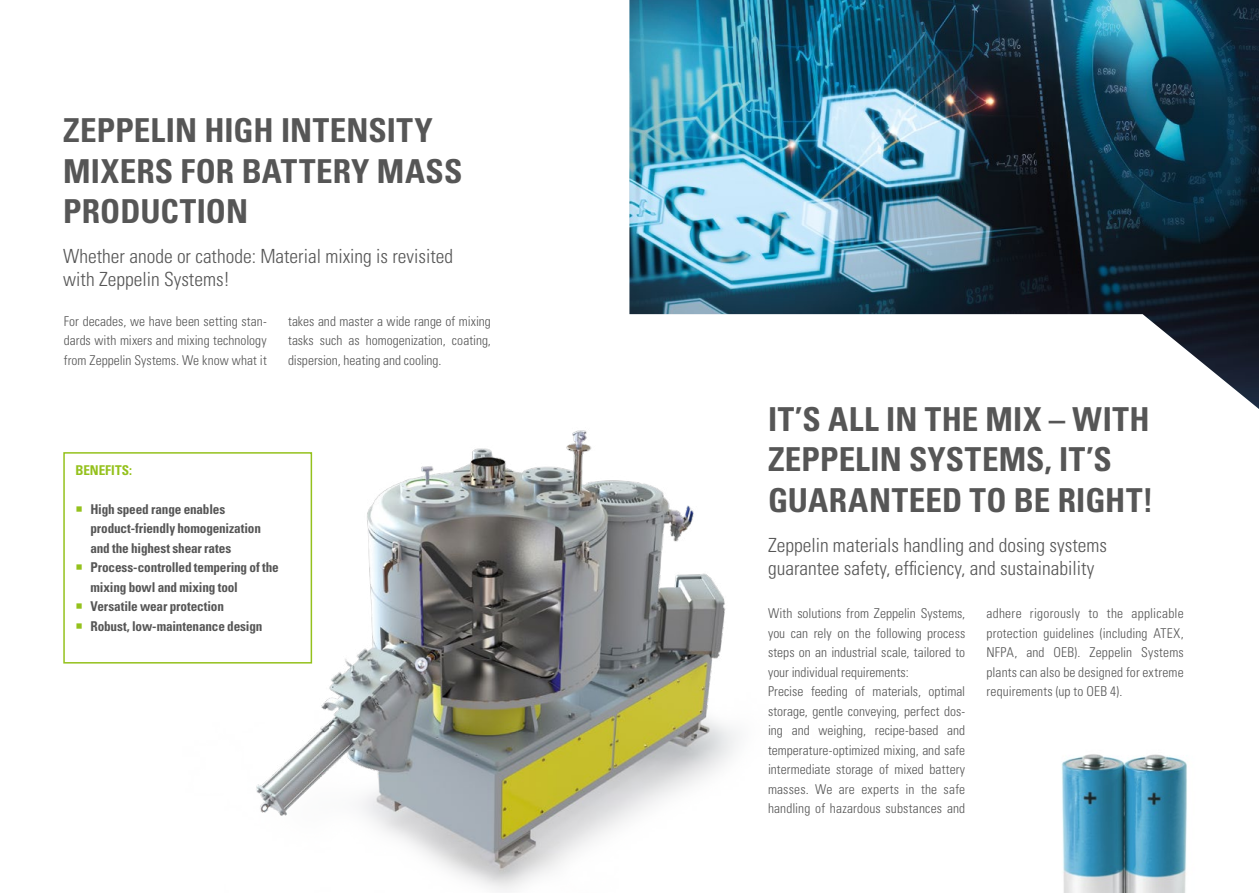
<style>
.page{position:relative;width:1259px;height:893px;background:#fff}
.page>*{position:absolute;margin:0;border:0;box-sizing:border-box;transform-origin:0 0}
.t1{font:700 condensed 33px/40.5px "Univers LT Std";letter-spacing:.005em;color:#565656}
.t2{font:300 condensed 19.5px/23.2px "Univers LT Std";color:#565656}
.t3{font:300 condensed 13.5px/19.5px "Univers LT Std";letter-spacing:.005em;color:#565656;text-align:justify}
.t4{font:700 condensed 13.5px/19.5px "Univers LT Std";letter-spacing:-.01em;color:#565656}
.t5{font:700 condensed 13.5px "Univers LT Std";color:#94c11c}
</style>
<div class="page">
<img style="left:115px;top:430px;width:623px;height:462px">
<div style="left:63px;top:452px;width:249px;height:211px;border:2px solid #94c11c"></div>
<img style="left:629px;top:0;width:630px;height:409px">
<img style="left:1061px;top:754px;width:126px;height:139px">
<h1 class="t1" style="left:63px;top:110px;width:401px">ZEPPELIN HIGH INTENSITY<br>MIXERS FOR BATTERY MASS<br>PRODUCTION</h1>
<h2 class="t2" style="left:63px;top:244px;width:391px">Whether anode or cathode: Material mixing is revisited with Zeppelin Systems!</h2>
<p class="t3" style="left:64px;top:311px;width:204px">For decades, we have been setting stan&shy;dards with mixers and mixing technology from Zeppelin Systems. We know what it</p>
<p class="t3" style="left:288px;top:311px;width:204px">takes and master a wide range of mixing tasks such as homogenization, coating, dispersion, heating and cooling.</p>
<p class="t5" style="left:75px;top:462px;width:58px">BENEFITS:</p>
<p class="t4" style="left:90px;top:499px;width:190px">High speed range enables product-friendly homogenization and the highest shear rates<br>Process-controlled tempering of the mixing bowl and mixing tool<br>Versatile wear protection<br>Robust, low-maintenance design</p>
<h1 class="t1" style="left:768px;top:399px;width:387px">IT’S ALL IN THE MIX – WITH<br>ZEPPELIN SYSTEMS, IT’S<br>GUARANTEED TO BE RIGHT!</h1>
<h2 class="t2" style="left:768px;top:533px;width:340px">Zeppelin materials handling and dosing systems guarantee safety, efficiency, and sustainability</h2>
<p class="t3" style="left:768px;top:604px;width:199px;text-align:left">With solutions from Zeppelin Systems, you can rely on the following process steps on an industrial scale, tailored to your individual requirements:<br>Precise feeding of materials, optimal storage, gentle conveying, perfect dos&shy;ing and weighing, recipe-based and temperature-optimized mixing, and safe intermediate storage of mixed battery masses. We are experts in the safe handling of hazardous substances and</p>
<p class="t3" style="left:986px;top:604px;width:199px">adhere rigorously to the applicable protection guidelines (including ATEX, NFPA, and OEB). Zeppelin Systems plants can also be designed for extreme requirements (up to OEB 4).</p>
</div>
